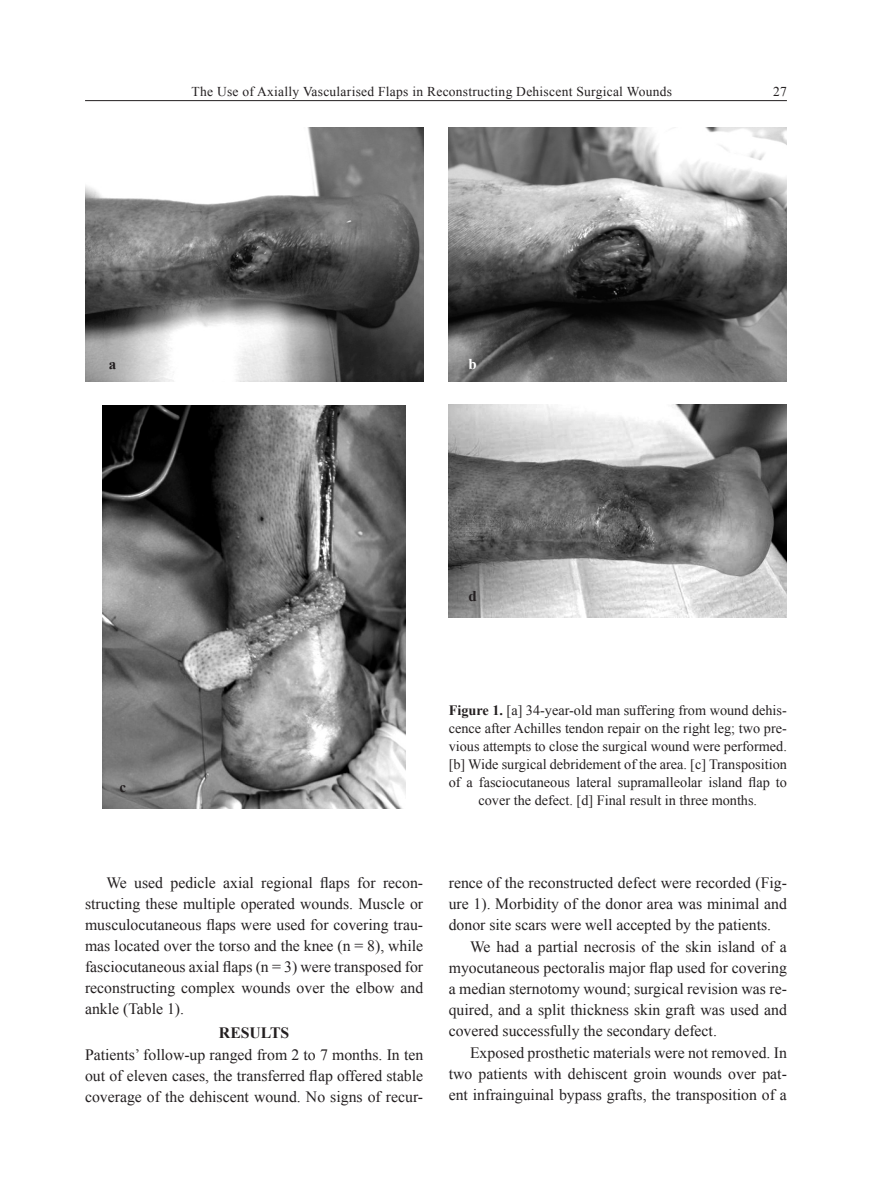
<style>
.page{position:relative;width:872px;height:1191px;background:#fff}
.page>*{position:absolute;margin:0;border:0;box-sizing:border-box;transform-origin:0 0}
.κυρίως_κείμενο{font:15.75px/21px "Times New Roman";color:#231f20;text-align:justify}
.ενδιάμεσο_τίτλος{font:700 15.75px "Times New Roman";color:#231f20}
.t1{font:700 15px "Times New Roman";color:#231f20}
.t2{font:700 15px "Times New Roman";color:#fff}
.λεζάντα_εικόνας-πίνα{font:14.25px "Times New Roman";color:#231f20}
.λεζάντα_εικόνας-πίνα-2{font:700 14.25px "Times New Roman";color:#231f20}
.t3{font:13.5px "Times New Roman";letter-spacing:.02em;color:#231f20}
.s1{font-weight:700}
</style>
<div class="page">
<hr style="left:85px;top:100px;width:702px;height:1px;background:#231f20">
<img style="left:85px;top:128px;width:338px;height:253px">
<img style="left:449px;top:128px;width:338px;height:253px">
<img style="left:103px;top:405px;width:302px;height:403px">
<img style="left:449px;top:404px;width:338px;height:213px">
<p class="t3" style="left:192px;top:84px;width:482px">The Use of Axially Vascularised Flaps in Reconstructing Dehiscent Surgical Wounds</p>
<p class="t3" style="left:773px;top:84px;width:15px">27</p>
<p class="t1" style="left:109px;top:355px;width:8px">A</p>
<p class="t2" style="left:468px;top:355px;width:10px">B</p>
<p class="t1" style="left:468px;top:587px;width:9px">D</p>
<p class="t1" style="left:120px;top:778px;width:7px">C</p>
<p class="λεζάντα_εικόνας-πίνα-2" style="left:449px;top:701px;width:16px">FIGURE</p>
<p class="λεζάντα_εικόνας-πίνα" style="left:492px;top:701px;width:296px"><span class="s1">1.</span> [a] 34-year-old man suffering from wound dehis-</p>
<p class="λεζάντα_εικόνας-πίνα" style="left:449px;top:719px;width:340px">cence after Achilles tendon repair on the right leg; two pre-</p>
<p class="λεζάντα_εικόνας-πίνα" style="left:449px;top:737px;width:340px">vious attempts to close the surgical wound were performed.</p>
<p class="λεζάντα_εικόνας-πίνα" style="left:449px;top:755px;width:340px">[b] Wide surgical debridement of the area. [c] Transposition</p>
<p class="λεζάντα_εικόνας-πίνα" style="left:449px;top:773px;width:340px">of a fasciocutaneous lateral supramalleolar island flap to</p>
<p class="λεζάντα_εικόνας-πίνα" style="left:478px;top:791px;width:280px">cover the defect. [d] Final result in three months.</p>
<p class="κυρίως_κείμενο" style="left:85px;top:872px;width:340px;text-indent:21px">We used pedicle axial regional flaps for recon&shy;structing these multiple operated wounds. Muscle or musculocutaneous flaps were used for covering trau&shy;mas located over the torso and the knee (n = 8), while fasciocutaneous axial flaps (n = 3) were transposed for reconstructing complex wounds over the elbow and ankle (Table 1).</p>
<p class="ενδιάμεσο_τίτλος" style="left:219px;top:1023px;width:72px">RESULTS</p>
<p class="κυρίως_κείμενο" style="left:85px;top:1044px;width:340px">Patients’ follow-up ranged from 2 to 7 months. In ten out of eleven cases, the transferred flap offered stable coverage of the dehiscent wound. No signs of recur-</p>
<p class="κυρίως_κείμενο" style="left:449px;top:872px;width:340px">rence of the reconstructed defect were recorded (Fig&shy;ure 1). Morbidity of the donor area was minimal and donor site scars were well accepted by the patients.</p>
<p class="κυρίως_κείμενο" style="left:449px;top:935px;width:340px;text-indent:21px">We had a partial necrosis of the skin island of a myocutaneous pectoralis major flap used for covering a median sternotomy wound; surgical revision was re&shy;quired, and a split thickness skin graft was used and covered successfully the secondary defect.</p>
<p class="κυρίως_κείμενο" style="left:449px;top:1041px;width:340px;text-indent:21px">Exposed prosthetic materials were not removed. In two patients with dehiscent groin wounds over pat&shy;ent infrainguinal bypass grafts, the transposition of a</p>
</div>
